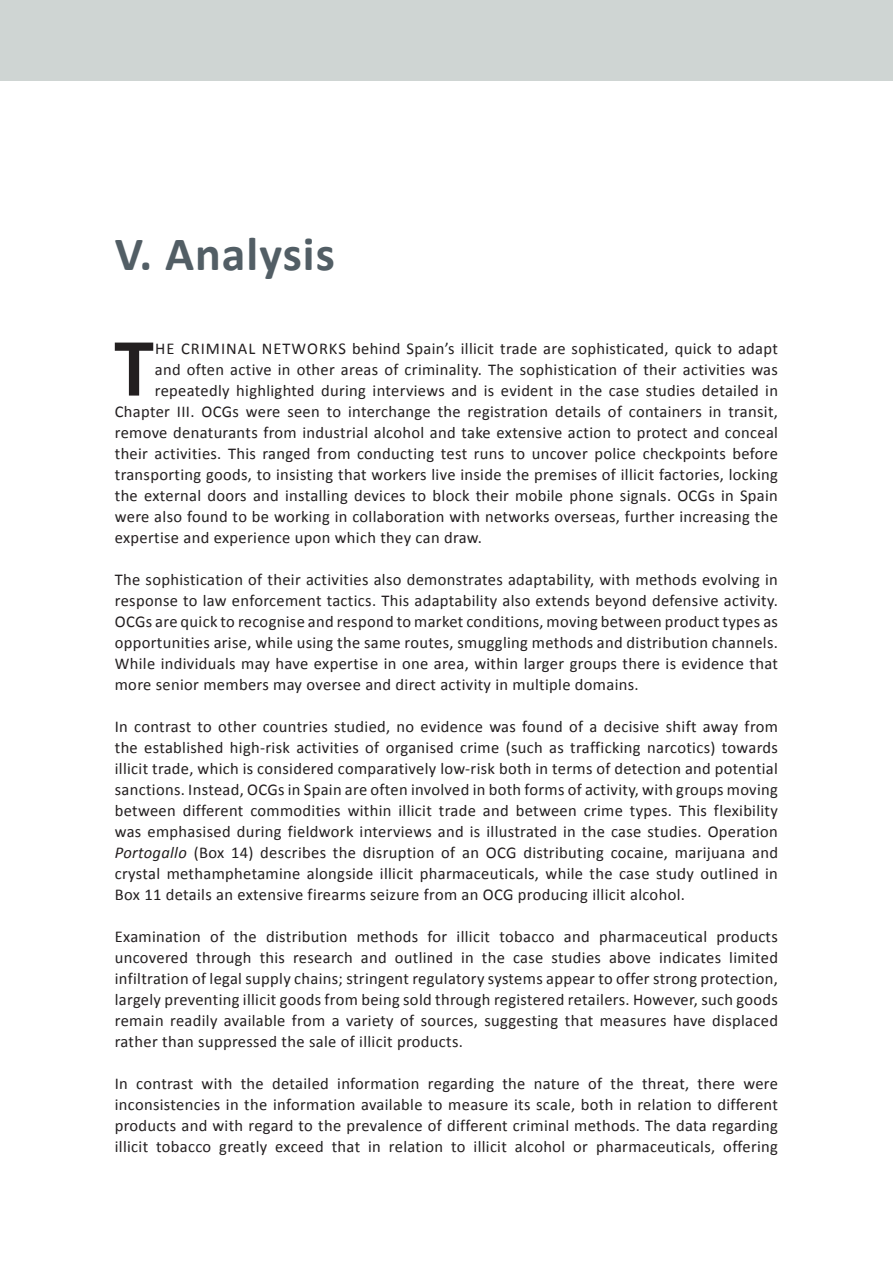
<style>
.page{position:relative;width:893px;height:1263px;background:#fff}
.page>*{position:absolute;margin:0;border:0;box-sizing:border-box;transform-origin:0 0}
.Drop_Cap{font:500 79.5px "Franklin Gothic";color:#231f20}
.Chapter_heading{font:700 48px "Calibri";letter-spacing:.02em;color:#525e65}
.Drop_Cap-2{font:16.5px/21px "Calibri";letter-spacing:.02em;color:#231f20;text-align:justify}
.s1{font-style:italic}
</style>
<div class="page">
<div style="left:0;top:0;width:893px;height:81px;background:#cfd5d3"></div>
<p class="Chapter_heading" style="left:115px;top:223px;width:222px">V. Analysis</p>
<p class="Drop_Cap" style="left:115px;top:320px;width:40px">T</p>
<p class="Drop_Cap-2" style="left:155px;top:338px;width:624px">HE CRIMINAL NETWORKS behind Spain’s illicit trade are sophisticated, quick to adapt</p>
<p class="Drop_Cap-2" style="left:155px;top:359px;width:625px">and often active in other areas of criminality. The sophistication of their activities was</p>
<p class="Drop_Cap-2" style="left:155px;top:380px;width:625px">repeatedly highlighted during interviews and is evident in the case studies detailed in</p>
<p class="Drop_Cap-2" style="left:115px;top:401px;width:665px">Chapter III. OCGs were seen to interchange the registration details of containers in transit,</p>
<p class="Drop_Cap-2" style="left:115px;top:422px;width:665px">remove denaturants from industrial alcohol and take extensive action to protect and conceal</p>
<p class="Drop_Cap-2" style="left:115px;top:443px;width:665px">their activities. This ranged from conducting test runs to uncover police checkpoints before</p>
<p class="Drop_Cap-2" style="left:115px;top:464px;width:665px">transporting goods, to insisting that workers live inside the premises of illicit factories, locking</p>
<p class="Drop_Cap-2" style="left:115px;top:485px;width:665px">the external doors and installing devices to block their mobile phone signals. OCGs in Spain</p>
<p class="Drop_Cap-2" style="left:115px;top:506px;width:665px">were also found to be working in collaboration with networks overseas, further increasing the</p>
<p class="Drop_Cap-2" style="left:115px;top:527px;width:369px">expertise and experience upon which they can draw.</p>
<p class="Drop_Cap-2" style="left:115px;top:569px;width:665px">The sophistication of their activities also demonstrates adaptability, with methods evolving in response to law enforcement tactics. This adaptability also extends beyond defensive activity.<br>OCGs are quick to recognise and respond to market conditions, moving between product types as opportunities arise, while using the same routes, smuggling methods and distribution channels.<br>While individuals may have expertise in one area, within larger groups there is evidence that more senior members may oversee and direct activity in multiple domains.</p>
<p class="Drop_Cap-2" style="left:115px;top:716px;width:665px">In contrast to other countries studied, no evidence was found of a decisive shift away from the established high-risk activities of organised crime (such as trafficking narcotics) towards illicit trade, which is considered comparatively low-risk both in terms of detection and potential sanctions. Instead, OCGs in Spain are often involved in both forms of activity, with groups moving between different commodities within illicit trade and between crime types. This flexibility was emphasised during fieldwork interviews and is illustrated in the case studies. Operation <span class="s1">Portogallo</span> (Box 14) describes the disruption of an OCG distributing cocaine, marijuana and crystal methamphetamine alongside illicit pharmaceuticals, while the case study outlined in Box 11 details an extensive firearms seizure from an OCG producing illicit alcohol.</p>
<p class="Drop_Cap-2" style="left:115px;top:926px;width:665px">Examination of the distribution methods for illicit tobacco and pharmaceutical products uncovered through this research and outlined in the case studies above indicates limited infiltration of legal supply chains; stringent regulatory systems appear to offer strong protection, largely preventing illicit goods from being sold through registered retailers. However, such goods remain readily available from a variety of sources, suggesting that measures have displaced rather than suppressed the sale of illicit products.</p>
<p class="Drop_Cap-2" style="left:115px;top:1073px;width:665px">In contrast with the detailed information regarding the nature of the threat, there were inconsistencies in the information available to measure its scale, both in relation to different products and with regard to the prevalence of different criminal methods. The data regarding illicit tobacco greatly exceed that in relation to illicit alcohol or pharmaceuticals, offering</p>
</div>
